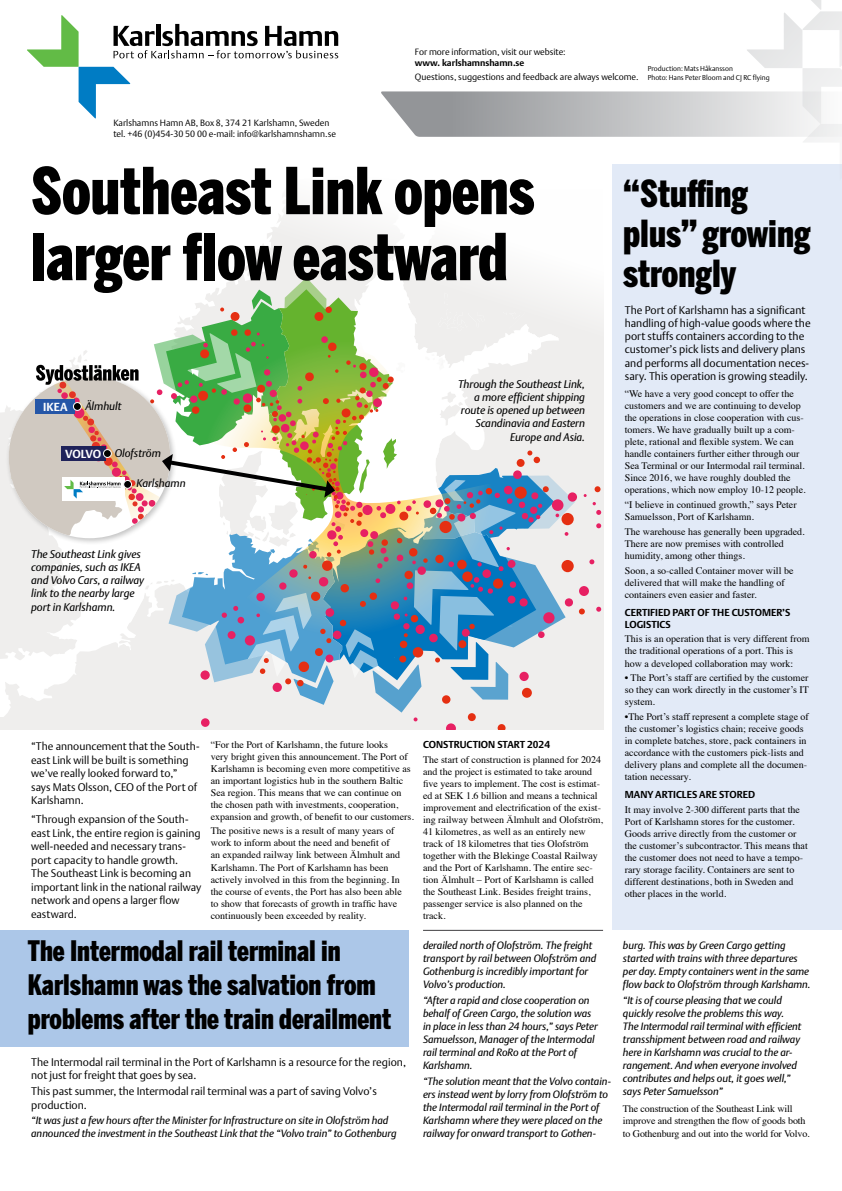
<style>
.page{position:relative;width:842px;height:1191px;background:#fff}
.page>*{position:absolute;margin:0;border:0;box-sizing:border-box;transform-origin:0 0}
.t1{font:900 64px/66px "Benton Sans Comp";color:#000}
.t2{font:900 37px/40px "Benton Sans Comp";color:#000}
.t3{font:900 28px/34px "Benton Sans Comp";color:#000}
.t4{font:700 11.6px "DTL Argo T";color:#fff}
.t5{font:300 11px/13.2px "DTL Argo T";color:#000}
.t6{font:italic 11px/13.2px "DTL Argo T";color:#000;text-align:right}
.t7{font:300 10.9px/13.5px "DTL Argo T";color:#000}
.t8{font:italic 10.5px/13px "DTL Argo T";letter-spacing:-.005em;color:#000}
.t9{font:10px/12px "Times";color:#000}
.t10{font:700 10px/12px "DTL Argo T";color:#000}
.t11{font:300 9px/10.8px "DTL Argo T";color:#000}
.t12{font:700 9px "DTL Argo T";color:#000}
.t13{font:300 7px/8.6px "DTL Argo T";color:#000}
</style>
<div class="page">
<div style="left:612px;top:164px;width:230px;height:766px;background:#e2eaf7"></div>
<svg style="left:262px;top:207px;width:135px;height:38px;fill:#f5f5f4"></svg>
<div style="left:0;top:930px;width:409px;height:116px;background:#acc7e8"></div>
<svg style="left:27px;top:15px;width:311px;height:103px"></svg>
<svg style="left:381px;top:0;width:461px;height:142px"></svg>
<hr style="left:423px;top:930px;width:180px;height:1px;background:#414042">
<svg style="left:0;top:245px;width:603px;height:484px"></svg>
<p class="t11" style="left:113px;top:117px;width:224px">Karlshamns Hamn AB, Box 8, 374 21 Karlshamn, Sweden tel. +46 (0)454-30 50 00 e-mail: info@karlshamnshamn.se</p>
<p class="t11" style="left:415px;top:46px;width:152px">For more information, visit our website:</p>
<p class="t12" style="left:415px;top:57px;width:111px">www. karlshamnshamn.se</p>
<p class="t11" style="left:415px;top:71px;width:225px">Questions, suggestions and feedback are always welcome.</p>
<p class="t13" style="left:648px;top:64px;width:123px">Production: Mats Håkansson<br>Photo: Hans Peter Bloom and CJ RC flying</p>
<h1 class="t1" style="left:31px;top:157px;width:505px">Southeast Link opens larger flow eastward</h1>
<p class="t4" style="left:43px;top:400px;width:26px">IKEA</p>
<p class="t6" style="left:85px;top:399px;width:38px">Älmhult</p>
<p class="t6" style="left:115px;top:446px;width:48px">Olofström</p>
<p class="t6" style="left:137px;top:476px;width:51px">Karlshamn</p>
<p class="t4" style="left:65px;top:447px;width:37px">VOLVO</p>
<p class="t6" style="left:31px;top:547px;width:114px;text-align:left">The Southeast Link gives companies, such as IKEA and Volvo Cars, a railway link to the nearby large port in Karlshamn.</p>
<p class="t6" style="left:458px;top:377px;width:128px">Through the Southeast Link, a more efficient shipping route is opened up between<br>Scandinavia and Eastern<br>Europe and Asia.</p>
<p class="t7" style="left:31px;top:739px;width:170px">“The announcement that the South&shy;east Link will be built is something we’ve really looked forward to,” says Mats Olsson, CEO of the Port of<br>Karlshamn.</p>
<p class="t7" style="left:31px;top:812px;width:172px">“Through expansion of the South&shy;east Link, the entire region is gaining well-needed and necessary trans&shy;port capacity to handle growth.<br>The Southeast Link is becoming an important link in the national railway network and opens a larger flow eastward.</p>
<p class="t9" style="left:211px;top:737px;width:205px">“For the Port of Karlshamn, the future looks<br>very bright given this announcement. The Port of Karlshamn is becoming even more competitive as an important logistics hub in the southern Baltic Sea region. This means that we can continue on the chosen path with investments, cooperation, expansion and growth, of benefit to our customers.</p>
<p class="t9" style="left:211px;top:824px;width:193px">The positive news is a result of many years of work to inform about the need and benefit of<br>an expanded railway link between Älmhult and Karlshamn. The Port of Karlshamn has been actively involved in this from the beginning. In the course of events, the Port has also been able to show that forecasts of growth in traffic have continuously been exceeded by reality.</p>
<h3 class="t3" style="left:28px;top:934px;width:365px">The Intermodal rail terminal in<br>Karlshamn was the salvation from problems after the train derailment</h3>
<p class="t5" style="left:31px;top:1055px;width:376px">The Intermodal rail terminal in the Port of Karlshamn is a resource for the region, not just for freight that goes by sea.</p>
<p class="t5" style="left:31px;top:1084px;width:347px">This past summer, the Intermodal rail terminal was a part of saving Volvo’s production.</p>
<p class="t8" style="left:31px;top:1114px;width:367px;line-height:12.6px">“It was just a few hours after the Minister for Infrastructure on site in Olofström had announced the investment in the Southeast Link that the “Volvo train” to Gothenburg</p>
<p class="t10" style="left:423px;top:738px;width:128px">CONSTRUCTION START 2024</p>
<p class="t9" style="left:423px;top:752px;width:181px">The start of construction is planned for 2024 and the project is estimated to take around five years to implement. The cost is estimat&shy;ed at SEK 1.6 billion and means a technical improvement and electrification of the exist&shy;ing railway between Älmhult and Olofström, 41 kilometres, as well as an entirely new track of 18 kilometres that ties Olofström together with the Blekinge Coastal Railway and the Port of Karlshamn. The entire sec&shy;tion Älmhult – Port of Karlshamn is called the Southeast Link. Besides freight trains, passenger service is also planned on the track.</p>
<p class="t8" style="left:423px;top:938px;width:175px">derailed north of Olofström. The freight transport by rail between Olofström and Gothenburg is incredibly important for Volvo’s production.</p>
<p class="t8" style="left:423px;top:993px;width:176px">“After a rapid and close cooperation on behalf of Green Cargo, the solution was in place in less than 24 hours,” says Peter Samuelsson, Manager of the Intermodal rail terminal and RoRo at the Port of Karlshamn.</p>
<p class="t8" style="left:423px;top:1074px;width:189px">“The solution meant that the Volvo contain&shy;ers instead went by lorry from Olofström to the Intermodal rail terminal in the Port of Karlshamn where they were placed on the railway for onward transport to Gothen-</p>
<h2 class="t2" style="left:623px;top:174px;width:189px">“Stuffing plus” growing strongly</h2>
<p class="t5" style="left:625px;top:303px;width:187px">The Port of Karlshamn has a significant handling of high-value goods where the port stuffs containers according to the customer’s pick lists and delivery plans and performs all documentation neces&shy;sary. This operation is growing steadily.</p>
<p class="t9" style="left:625px;top:387px;width:182px">“We have a very good concept to offer the customers and we are continuing to develop the operations in close cooperation with cus&shy;tomers. We have gradually built up a com&shy;plete, rational and flexible system. We can handle containers further either through our Sea Terminal or our Intermodal rail terminal.<br>Since 2016, we have roughly doubled the operations, which now employ 10-12 people.</p>
<p class="t9" style="left:625px;top:498px;width:173px">“I believe in continued growth,” says Peter<br>Samuelsson, Port of Karlshamn.</p>
<p class="t9" style="left:625px;top:525px;width:181px">The warehouse has generally been upgraded.<br>There are now premises with controlled humidity, among other things.</p>
<p class="t9" style="left:625px;top:564px;width:170px">Soon, a so-called Container mover will be delivered that will make the handling of containers even easier and faster.</p>
<p class="t10" style="left:625px;top:606px;width:167px">CERTIFIED PART OF THE CUSTOMER’S<br>LOGISTICS</p>
<p class="t9" style="left:625px;top:632px;width:186px">This is an operation that is very different from the traditional operations of a port. This is how a developed collaboration may work:</p>
<p class="t9" style="left:625px;top:671px;width:186px;text-align:justify">• The Port’s staff are certified by the customer so they can work directly in the customer’s IT system.</p>
<p class="t9" style="left:625px;top:710px;width:186px">•The Port’s staff represent a complete stage of the customer’s logistics chain; receive goods in complete batches, store, pack containers in accordance with the customers pick-lists and delivery plans and complete all the documen&shy;tation necessary.</p>
<p class="t10" style="left:625px;top:788px;width:132px">MANY ARTICLES ARE STORED</p>
<p class="t9" style="left:625px;top:802px;width:184px">It may involve 2-300 different parts that the Port of Karlshamn stores for the customer.<br>Goods arrive directly from the customer or the customer’s subcontractor. This means that the customer does not need to have a tempo&shy;rary storage facility. Containers are sent to different destinations, both in Sweden and other places in the world.</p>
<p class="t8" style="left:623px;top:938px;width:189px">burg. This was by Green Cargo getting started with trains with three departures per day. Empty containers went in the same flow back to Olofström through Karlshamn.</p>
<p class="t8" style="left:623px;top:994px;width:180px">“It is of course pleasing that we could quickly resolve the problems this way.<br>The Intermodal rail terminal with efficient transshipment between road and railway here in Karlshamn was crucial to the ar&shy;rangement. And when everyone involved contributes and helps out, it goes well,” says Peter Samuelsson”</p>
<p class="t9" style="left:623px;top:1101px;width:188px;line-height:12.6px">The construction of the Southeast Link will improve and strengthen the flow of goods both to Gothenburg and out into the world for Volvo.</p>
</div>
